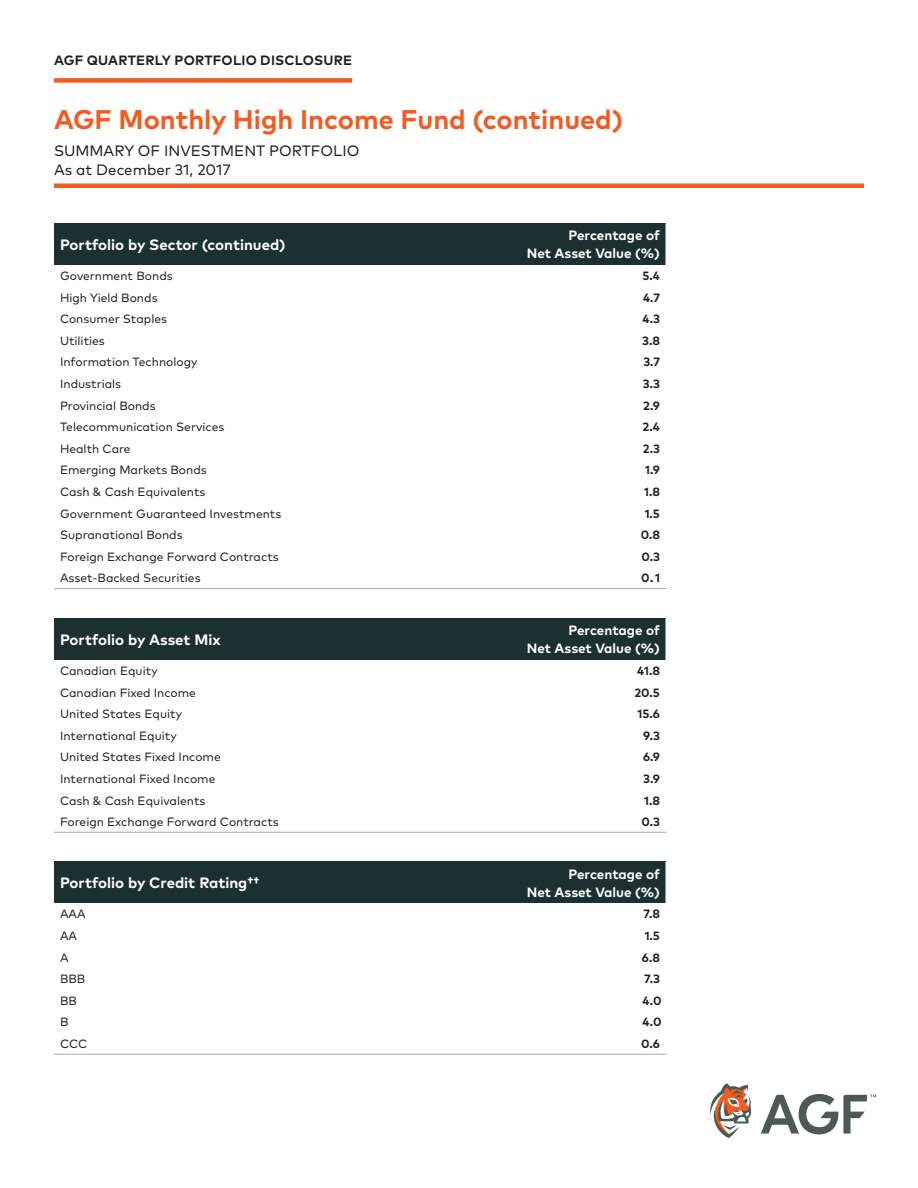
<style>
.page{position:relative;width:918px;height:1188px;background:#fff}
.page>*{position:absolute;margin:0;border:0;box-sizing:border-box;transform-origin:0 0}
.t1{font:700 27px "Mark OT";color:#f25b21}
.Body{font:700 15px "Mark OT";color:#fff}
.t2{font:15px "Mark OT";color:#231f20}
.Body-2{font:700 13.5px/18px "Mark OT";color:#fff;text-align:right}
.t3{font:700 13.5px "Mark OT";letter-spacing:.015em;color:#231f20}
.Body-3{font:12px "Mark OT";color:#231f20}
.Body-4{font:700 12px "Mark OT";color:#231f20}
</style>
<div class="page">
<svg style="left:710px;top:1083px;width:42px;height:55px"></svg>
<svg style="left:761px;top:1094px;width:115px;height:40px"></svg>
<div style="left:54px;top:78px;width:298px;height:5px;background:#f25b21"></div>
<hr style="left:54px;top:184px;width:810px;height:4px;background:#f25b21">
<div style="left:54px;top:224px;width:436px;height:41px;background:#1b3030"></div>
<div style="left:490px;top:224px;width:176px;height:41px;background:#1b3030"></div>
<hr style="left:54px;top:588px;width:436px;height:1px;background:#a8a9ad">
<hr style="left:490px;top:588px;width:176px;height:1px;background:#a8a9ad">
<div style="left:54px;top:618px;width:436px;height:41px;background:#1b3030"></div>
<div style="left:490px;top:618px;width:176px;height:41px;background:#1b3030"></div>
<hr style="left:54px;top:832px;width:436px;height:1px;background:#a8a9ad">
<hr style="left:490px;top:832px;width:176px;height:1px;background:#a8a9ad">
<div style="left:54px;top:862px;width:436px;height:41px;background:#1b3030"></div>
<div style="left:490px;top:862px;width:176px;height:41px;background:#1b3030"></div>
<hr style="left:54px;top:1054px;width:436px;height:1px;background:#a8a9ad">
<hr style="left:490px;top:1054px;width:176px;height:1px;background:#a8a9ad">
<p class="t3" style="left:54px;top:51px;width:300px">AGF QUARTERLY PORTFOLIO DISCLOSURE</p>
<p class="t1" style="left:54px;top:102px;width:571px">AGF Monthly High Income Fund (continued)</p>
<p class="t2" style="left:54px;top:141px;width:307px">SUMMARY OF INVESTMENT PORTFOLIO</p>
<p class="t2" style="left:54px;top:161px;width:178px">As at December 31, 2017</p>
<p class="Body" style="left:60px;top:235px;width:227px">Portfolio by Sector (continued)</p>
<p class="Body-2" style="left:527px;top:226px;width:135px">Percentage of<br>Net Asset Value (%)</p>
<p class="Body-3" style="left:60px;top:268px;width:114px">Government Bonds</p>
<p class="Body-4" style="left:643px;top:268px;width:19px">5.4</p>
<p class="Body-3" style="left:60px;top:290px;width:99px">High Yield Bonds</p>
<p class="Body-4" style="left:643px;top:290px;width:18px">4.7</p>
<p class="Body-3" style="left:60px;top:312px;width:109px">Consumer Staples</p>
<p class="Body-4" style="left:643px;top:311px;width:19px">4.3</p>
<p class="Body-3" style="left:60px;top:333px;width:46px">Utilities</p>
<p class="Body-4" style="left:642px;top:333px;width:19px">3.8</p>
<p class="Body-3" style="left:60px;top:355px;width:139px">Information Technology</p>
<p class="Body-4" style="left:643px;top:354px;width:18px">3.7</p>
<p class="Body-3" style="left:60px;top:376px;width:63px">Industrials</p>
<p class="Body-4" style="left:643px;top:376px;width:19px">3.3</p>
<p class="Body-3" style="left:60px;top:398px;width:97px">Provincial Bonds</p>
<p class="Body-4" style="left:643px;top:398px;width:18px">2.9</p>
<p class="Body-3" style="left:60px;top:420px;width:166px">Telecommunication Services</p>
<p class="Body-4" style="left:643px;top:419px;width:19px">2.4</p>
<p class="Body-3" style="left:60px;top:441px;width:72px">Health Care</p>
<p class="Body-4" style="left:643px;top:441px;width:19px">2.3</p>
<p class="Body-3" style="left:60px;top:463px;width:148px">Emerging Markets Bonds</p>
<p class="Body-4" style="left:645px;top:462px;width:16px">1.9</p>
<p class="Body-3" style="left:60px;top:484px;width:147px">Cash &amp; Cash Equivalents</p>
<p class="Body-4" style="left:644px;top:484px;width:17px">1.8</p>
<p class="Body-3" style="left:60px;top:506px;width:223px">Government Guaranteed Investments</p>
<p class="Body-4" style="left:645px;top:506px;width:17px">1.5</p>
<p class="Body-3" style="left:60px;top:528px;width:124px">Supranational Bonds</p>
<p class="Body-4" style="left:641px;top:527px;width:21px">0.8</p>
<p class="Body-3" style="left:60px;top:549px;width:220px">Foreign Exchange Forward Contracts</p>
<p class="Body-4" style="left:641px;top:549px;width:20px">0.3</p>
<p class="Body-3" style="left:60px;top:571px;width:142px">Asset-Backed Securities</p>
<p class="Body-4" style="left:641px;top:570px;width:20px">0.1</p>
<p class="Body" style="left:60px;top:630px;width:162px">Portfolio by Asset Mix</p>
<p class="Body-2" style="left:527px;top:621px;width:135px">Percentage of<br>Net Asset Value (%)</p>
<p class="Body-3" style="left:60px;top:663px;width:99px">Canadian Equity</p>
<p class="Body-4" style="left:637px;top:663px;width:24px">41.8</p>
<p class="Body-3" style="left:60px;top:685px;width:138px">Canadian Fixed Income</p>
<p class="Body-4" style="left:635px;top:685px;width:27px">20.5</p>
<p class="Body-3" style="left:60px;top:706px;width:124px">United States Equity</p>
<p class="Body-4" style="left:638px;top:706px;width:24px">15.6</p>
<p class="Body-3" style="left:60px;top:728px;width:118px">International Equity</p>
<p class="Body-4" style="left:643px;top:728px;width:18px">9.3</p>
<p class="Body-3" style="left:60px;top:750px;width:162px">United States Fixed Income</p>
<p class="Body-4" style="left:643px;top:749px;width:18px">6.9</p>
<p class="Body-3" style="left:60px;top:771px;width:157px">International Fixed Income</p>
<p class="Body-4" style="left:643px;top:771px;width:18px">3.9</p>
<p class="Body-3" style="left:60px;top:793px;width:147px">Cash &amp; Cash Equivalents</p>
<p class="Body-4" style="left:644px;top:793px;width:17px">1.8</p>
<p class="Body-3" style="left:60px;top:814px;width:220px">Foreign Exchange Forward Contracts</p>
<p class="Body-4" style="left:641px;top:814px;width:20px">0.3</p>
<p class="Body" style="left:60px;top:873px;width:201px">Portfolio by Credit Rating††</p>
<p class="Body-2" style="left:527px;top:865px;width:135px">Percentage of<br>Net Asset Value (%)</p>
<p class="Body-3" style="left:60px;top:907px;width:27px">AAA</p>
<p class="Body-4" style="left:643px;top:906px;width:18px">7.8</p>
<p class="Body-3" style="left:60px;top:928px;width:19px">AA</p>
<p class="Body-4" style="left:645px;top:928px;width:17px">1.5</p>
<p class="Body-3" style="left:60px;top:950px;width:10px">A</p>
<p class="Body-4" style="left:642px;top:950px;width:20px">6.8</p>
<p class="Body-3" style="left:60px;top:972px;width:27px">BBB</p>
<p class="Body-4" style="left:644px;top:971px;width:17px">7.3</p>
<p class="Body-3" style="left:60px;top:993px;width:18px">BB</p>
<p class="Body-4" style="left:643px;top:993px;width:20px">4.0</p>
<p class="Body-3" style="left:60px;top:1015px;width:10px">B</p>
<p class="Body-4" style="left:643px;top:1014px;width:20px">4.0</p>
<p class="Body-3" style="left:60px;top:1036px;width:29px">CCC</p>
<p class="Body-4" style="left:641px;top:1036px;width:20px">0.6</p>
</div>
